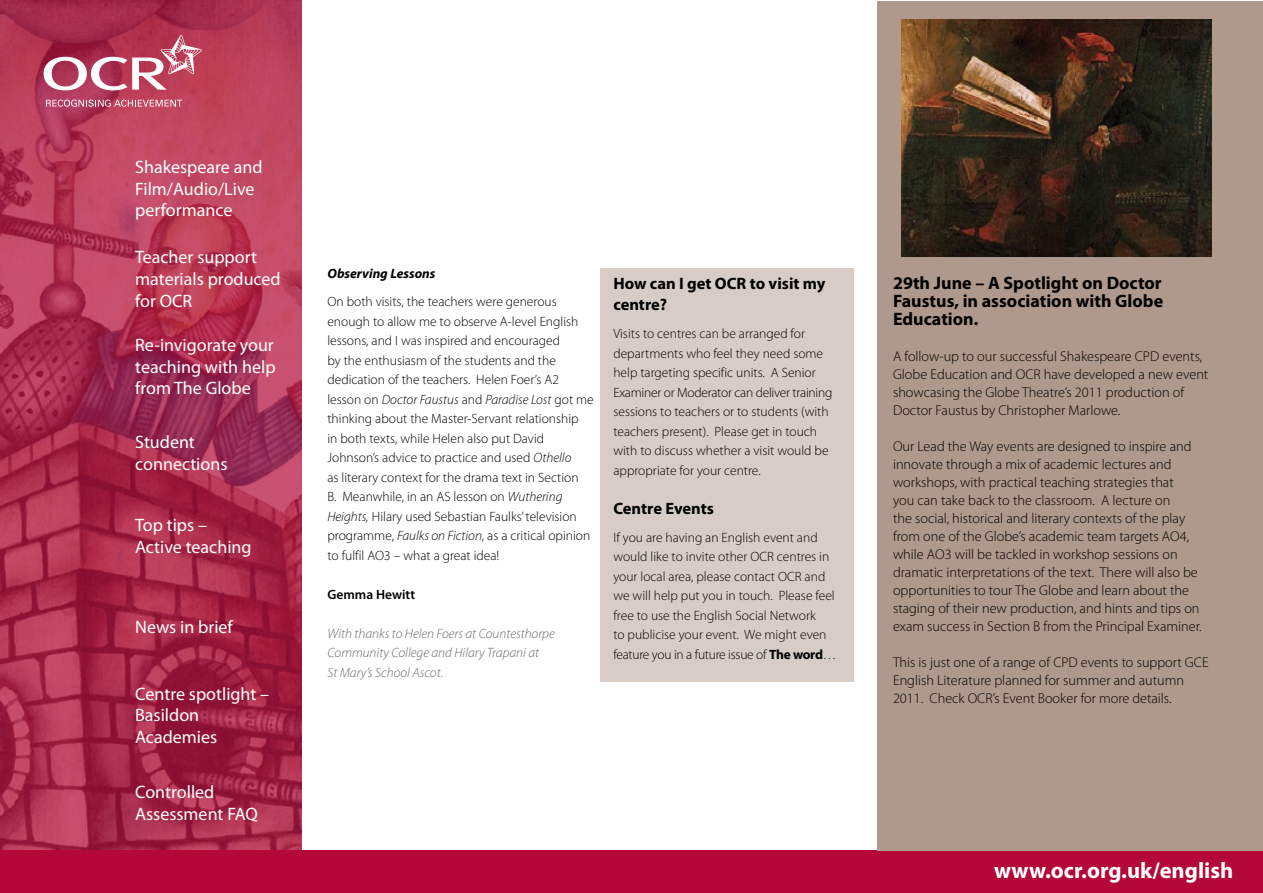
<style>
.page{position:relative;width:1263px;height:893px;background:#fff}
.page>*{position:absolute;margin:0;border:0;box-sizing:border-box;transform-origin:0 0}
.t1{font:700 22.5px "Myriad Pro";color:#fff}
.t2{font:18px/21.6px "Myriad Pro";color:#fff}
.t3{font:700 18px/18px "Myriad Pro";color:#000;text-align:justify}
.t4{font:700 16.5px/21px "Myriad Pro";color:#000}
.t5{font:300 14.25px/18px "Myriad Pro";color:#000}
.t6{font:300 13.5px/19.5px "Myriad Pro";color:#000}
.t7{font:italic 300 13.5px/19.5px "Myriad Pro";color:#656669}
.t8{font:italic 700 13.5px "Myriad Pro";color:#000}
.t9{font:600 13.5px "Myriad Pro";color:#000}
.s1{font-style:italic}
.s2{font-weight:700}
</style>
<div class="page">
<svg style="left:0;top:0;width:302px;height:850px;background:#ac3150"></svg>
<svg style="left:46px;top:100px;width:136px;height:7px"></svg>
<svg style="left:44px;top:35px;width:158px;height:55px"></svg>
<div style="left:0;top:850px;width:1263px;height:43px;background:#b30838"></div>
<div style="left:601px;top:268px;width:253px;height:414px;background:#d8cdc6"></div>
<div style="left:877px;top:1px;width:386px;height:849px;background:#af988c"></div>
<img style="left:901px;top:20px;width:311px;height:236px">
<h2 class="t2" style="left:135px;top:156px;width:129px">Shakespeare and<br>Film/Audio/Live performance</h2>
<h2 class="t2" style="left:135px;top:246px;width:147px">Teacher support materials produced for OCR</h2>
<h2 class="t2" style="left:135px;top:334px;width:142px;text-align:justify">Re-invigorate your teaching with help from The Globe</h2>
<h2 class="t2" style="left:135px;top:431px;width:94px">Student connections</h2>
<h2 class="t2" style="left:135px;top:514px;width:118px">Top tips –<br>Active teaching</h2>
<h2 class="t2" style="left:135px;top:615px;width:99px">News in brief</h2>
<h2 class="t2" style="left:135px;top:683px;width:136px">Centre spotlight –<br>Basildon<br>Academies</h2>
<h2 class="t2" style="left:135px;top:781px;width:124px">Controlled<br>Assessment FAQ</h2>
<p class="t8" style="left:327px;top:265px;width:110px">Observing Lessons</p>
<p class="t6" style="left:327px;top:292px;width:268px">On both visits, the teachers were generous enough to allow me to observe A-level English lessons, and I was inspired and encouraged<br>by the enthusiasm of the students and the dedication of the teachers. Helen Foer’s A2 lesson on <span class="s1">Doctor Faustus</span> and <span class="s1">Paradise Lost</span> got me thinking about the Master-Servant relationship<br>in both texts, while Helen also put David Johnson’s advice to practice and used <span class="s1">Othello<br></span>as literary context for the drama text in Section<br>B. Meanwhile, in an AS lesson on <span class="s1">Wuthering Heights,</span> Hilary used Sebastian Faulks’ television programme, <span class="s1">Faulks on Fiction</span>, as a critical opinion to fulfil AO3 – what a great idea!</p>
<p class="t9" style="left:327px;top:586px;width:89px">Gemma Hewitt</p>
<p class="t7" style="left:327px;top:624px;width:229px">With thanks to Helen Foers at Countesthorpe<br>Community College and Hilary Trapani at<br>St Mary’s School Ascot.</p>
<p class="t4" style="left:613px;top:272px;width:213px">How can I get OCR to visit my centre?</p>
<p class="t6" style="left:613px;top:324px;width:221px">Visits to centres can be arranged for departments who feel they need some help targeting specific units. A Senior Examiner or Moderator can deliver training sessions to teachers or to students (with teachers present). Please get in touch with to discuss whether a visit would be appropriate for your centre.</p>
<p class="t4" style="left:613px;top:497px;width:102px">Centre Events</p>
<p class="t6" style="left:613px;top:528px;width:224px">If you are having an English event and would like to invite other OCR centres in your local area, please contact OCR and we will help put you in touch. Please feel free to use the English Social Network<br>to publicise your event. We might even feature you in a future issue of <span class="s2">The word</span>…</p>
<p class="t3" style="left:893px;top:273px;width:272px">29th June – A Spotlight on Doctor Faustus, in association with Globe Education.</p>
<p class="t5" style="left:893px;top:347px;width:317px">A follow-up to our successful Shakespeare CPD events, Globe Education and OCR have developed a new event showcasing the Globe Theatre’s 2011 production of Doctor Faustus by Christopher Marlowe.</p>
<p class="t5" style="left:893px;top:437px;width:310px">Our Lead the Way events are designed to inspire and innovate through a mix of academic lectures and workshops, with practical teaching strategies that<br>you can take back to the classroom. A lecture on<br>the social, historical and literary contexts of the play from one of the Globe’s academic team targets AO4, while AO3 will be tackled in workshop sessions on dramatic interpretations of the text. There will also be opportunities to tour The Globe and learn about the staging of their new production, and hints and tips on exam success in Section B from the Principal Examiner.</p>
<p class="t5" style="left:893px;top:653px;width:317px">This is just one of a range of CPD events to support GCE<br>English Literature planned for summer and autumn<br>2011. Check OCR’s Event Booker for more details.</p>
<h1 class="t1" style="left:994px;top:856px;width:241px">www.ocr.org.uk/english</h1>
</div>
